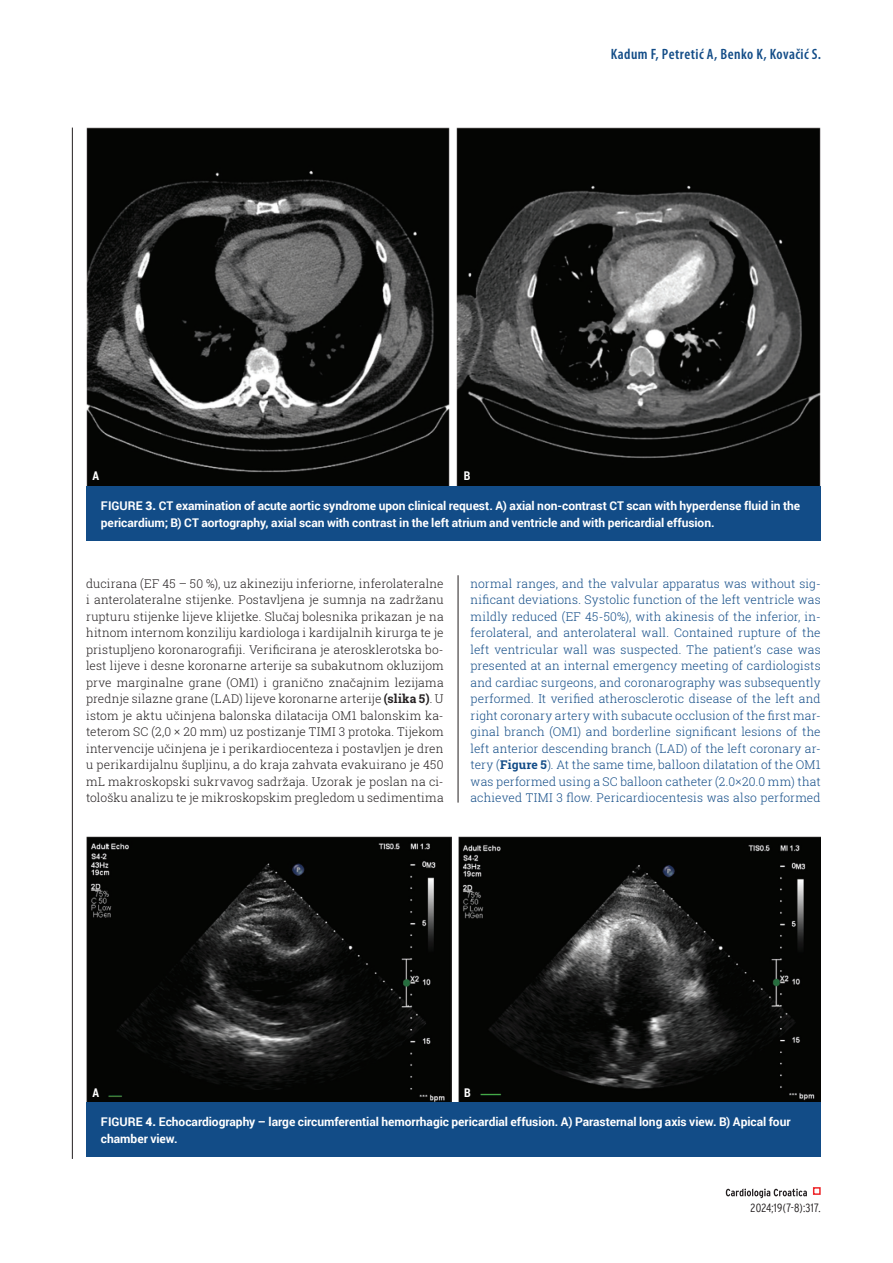
<style>
.page{position:relative;width:893px;height:1263px;background:#fff}
.page>*{position:absolute;margin:0;border:0;box-sizing:border-box;transform-origin:0 0}
.t1{font:600 condensed 15px "Myriad Pro";letter-spacing:.03em;color:#124c87}
.t2{font:300 12px/16.5px "Roboto Slab";letter-spacing:.015em;color:#231f20;text-align:justify}
.t3{font:300 12px/16.5px "Roboto Slab";letter-spacing:.01em;color:#124c87;text-align:justify}
.t4{font:700 12px/16.5px "Roboto";letter-spacing:-.005em;color:#fff}
.t5{font:300 condensed 12px "Interstate";letter-spacing:.015em;color:#231f20}
.t6{font:700 12px "Roboto Condensed";color:#fff}
.s1{font-weight:900}
.s2{font-weight:700}
</style>
<div class="page">
<svg style="left:726px;top:1188px;width:81px;height:10px"></svg>
<div style="left:813px;top:1187px;width:8px;height:8px;border:2px solid #ee2629"></div>
<hr style="left:72px;top:128px;width:1px;height:1031px;background:#231f20">
<hr style="left:458px;top:575px;width:1px;height:227px;background:#231f20">
<img style="left:457px;top:128px;width:364px;height:358px">
<img style="left:86px;top:128px;width:364px;height:358px">
<div style="left:86px;top:486px;width:735px;height:55px;background:#124c87"></div>
<img style="left:86px;top:836px;width:366px;height:266px">
<img style="left:459px;top:836px;width:362px;height:266px">
<div style="left:86px;top:1102px;width:735px;height:55px;background:#124c87"></div>
<p class="t1" style="left:611px;top:45px;width:212px">Kadum F, Petretić A, Benko K, Kovačić S.</p>
<p class="t6" style="left:92px;top:467px;width:8px">A</p>
<p class="t6" style="left:464px;top:467px;width:8px">B</p>
<p class="t4" style="left:101px;top:497px;width:701px">Figure <span class="s1">3.</span> CT examination of acute aortic syndrome upon clinical request. A) axial non-contrast CT scan with hyperdense fluid in the pericardium; B) CT aortography, axial scan with contrast in the left atrium and ventricle and with pericardial effusion.</p>
<p class="t2" style="left:86px;top:575px;width:359px">ducirana (EF 45 – 50 %), uz akineziju inferiorne, inferolateralne i anterolateralne stijenke. Postavljena je sumnja na zadržanu rupturu stijenke lijeve klijetke. Slučaj bolesnika prikazan je na hitnom internom konziliju kardiologa i kardijalnih kirurga te je pristupljeno koronarografiji. Verificirana je aterosklerotska bo&shy;lest lijeve i desne koronarne arterije sa subakutnom okluzijom prve marginalne grane (OM1) i granično značajnim lezijama prednje silazne grane (LAD) lijeve koronarne arterije <span class="s2">(slika 5)</span>. U istom je aktu učinjena balonska dilatacija OM1 balonskim ka&shy;teterom SC (2,0 × 20 mm) uz postizanje TIMI 3 protoka. Tijekom intervencije učinjena je i perikardiocenteza i postavljen je dren u perikardijalnu šupljinu, a do kraja zahvata evakuirano je 450 mL makroskopski sukrvavog sadržaja. Uzorak je poslan na ci&shy;tološku analizu te je mikroskopskim pregledom u sedimentima</p>
<p class="t3" style="left:471px;top:575px;width:352px">normal ranges, and the valvular apparatus was without sig&shy;nificant deviations. Systolic function of the left ventricle was mildly reduced (EF 45-50%), with akinesis of the inferior, in&shy;ferolateral, and anterolateral wall. Contained rupture of the left ventricular wall was suspected. The patient’s case was presented at an internal emergency meeting of cardiologists and cardiac surgeons, and coronarography was subsequently performed. It verified atherosclerotic disease of the left and right coronary artery with subacute occlusion of the first mar&shy;ginal branch (OM1) and borderline significant lesions of the left anterior descending branch (LAD) of the left coronary ar&shy;tery (<span class="s2">Figure 5</span>). At the same time, balloon dilatation of the OM1 was performed using a SC balloon catheter (2.0×20.0 mm) that achieved TIMI 3 flow. Pericardiocentesis was also performed</p>
<p class="t6" style="left:93px;top:1085px;width:8px">A</p>
<p class="t6" style="left:464px;top:1085px;width:8px">B</p>
<p class="t4" style="left:101px;top:1113px;width:691px">Figure <span class="s1">4.</span> Echocardiography – large circumferential hemorrhagic pericardial effusion. A) Parasternal long axis view. B) Apical four chamber view.</p>
<p class="t5" style="left:751px;top:1201px;width:72px">2024;19(7-8):317.</p>
</div>
